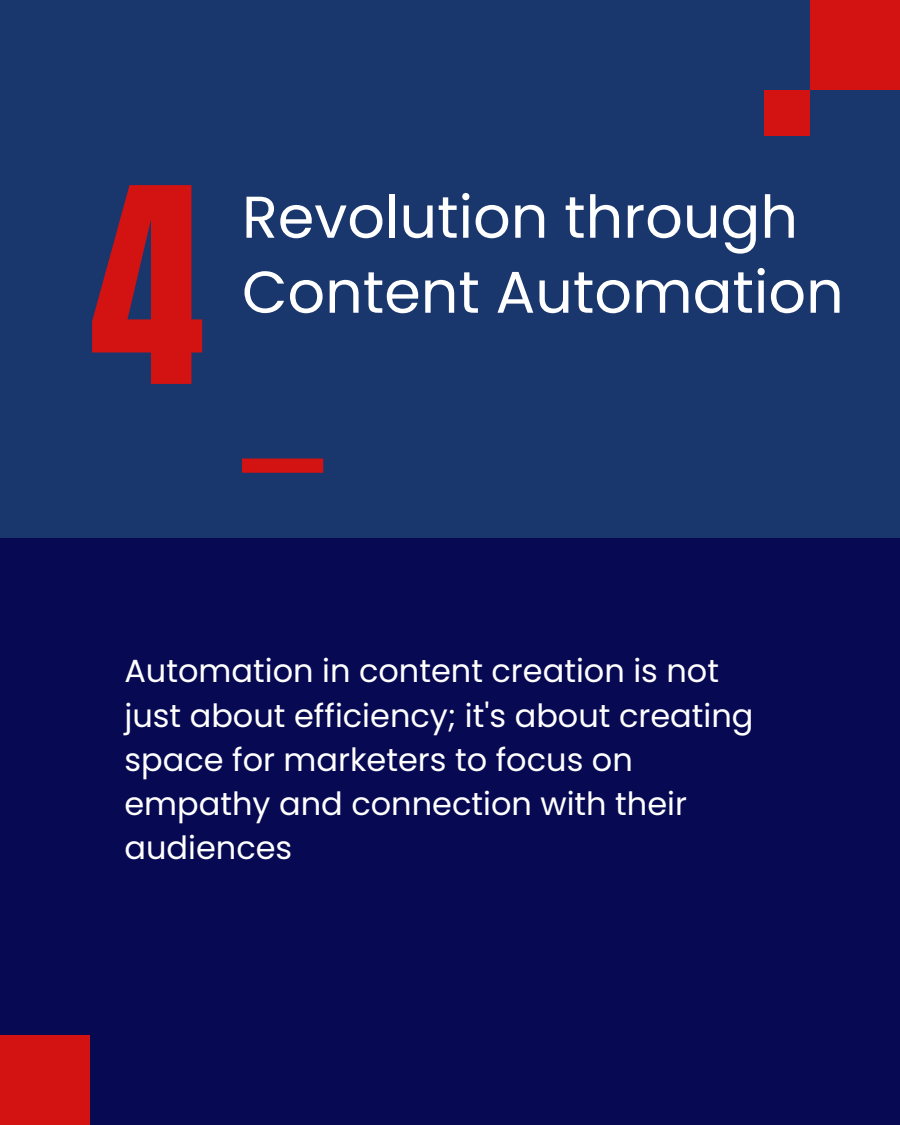
<style>
.page{position:relative;width:900px;height:1125px;background:#070a52}
.page>*{position:absolute;margin:0;border:0;box-sizing:border-box;transform-origin:0 0}
.t1{font:231.2px "Anton";color:#d21312}
.t2{font:58.9px/75px "Poppins";color:#fff}
.t3{font:32px/44.2px "Poppins";color:#fff}
</style>
<div class="page">
<div style="left:0;top:0;width:900px;height:537px;background:#19376d"></div>
<div style="left:0;top:1035px;width:90px;height:90px;background:#d21312"></div>
<div style="left:810px;top:0;width:90px;height:90px;background:#d21312"></div>
<div style="left:764px;top:90px;width:46px;height:46px;background:#d21312"></div>
<div style="left:242px;top:459px;width:81px;height:14px;background:#d21312"></div>
<p class="t1" style="left:90px;top:121px;width:116px">4</p>
<p class="t2" style="left:242px;top:180px;width:603px">Revolution through<br>Content Automation</p>
<p class="t3" style="left:124px;top:649px;width:631px">Automation in content creation is not just about efficiency; it's about creating space for marketers to focus on empathy and connection with their audiences</p>
</div>
